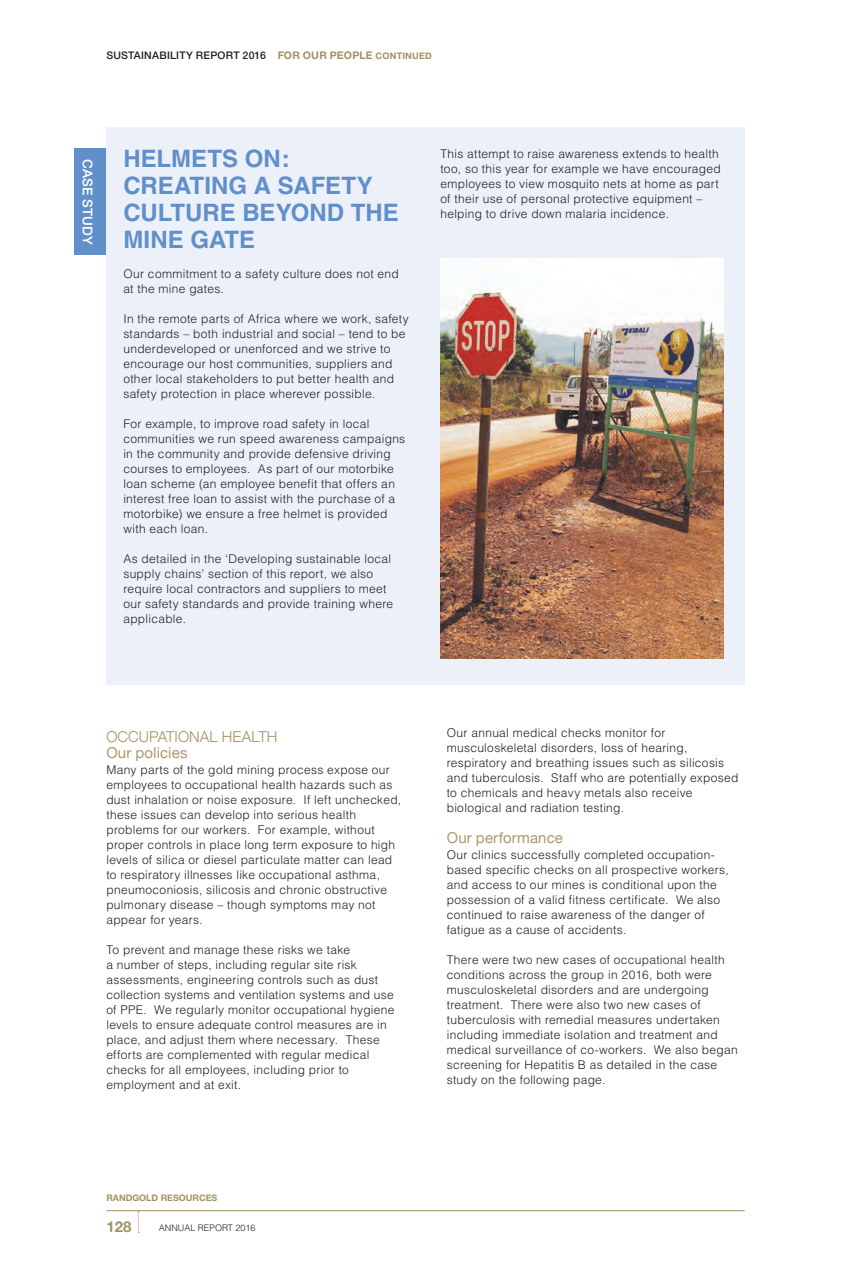
<style>
.page{position:relative;width:851px;height:1263px;background:#fff}
.page>*{position:absolute;margin:0;border:0;box-sizing:border-box;transform-origin:0 0}
.Case_study_heading{font:700 24px/27px "Helvetica";color:#618fca}
.Heading_2{font:15px "Helvetica Neue";letter-spacing:.01em;color:#aa9a6d}
.Body_Text{font:300 15px "Helvetica Neue";letter-spacing:.005em;color:#a29161}
.t1{font:700 15px "Helvetica Neue";color:#a29161}
.t2{font:500 13.5px "Helvetica Neue";letter-spacing:.01em;color:#fff}
.Body_Text-2{font:300 12px/15px "Helvetica";letter-spacing:.025em;color:#231f20}
.t3{font:500 10.5px "Helvetica Neue";letter-spacing:.02em;color:#231f20}
.t4{font:700 9px "Helvetica Neue";color:#a29161}
.t5{font:300 9px "Helvetica";color:#231f20}
.s1{font-weight:700;color:#a29161}
.s2{font-weight:700;font-size:9px;color:#a29161}
</style>
<div class="page">
<div style="left:74px;top:149px;width:64px;height:106px;background:#618fca"></div>
<div style="left:106px;top:128px;width:638px;height:557px;background:#ecf1f9"></div>
<img style="left:440px;top:259px;width:283px;height:400px">
<hr style="left:106px;top:1210px;width:638px;height:1px;background:#a29161">
<svg style="left:138px;top:1211px;width:1px;height:22px"></svg>
<p class="t3" style="left:106px;top:49px;width:327px">SUSTAINABILITY REPORT 2016 <span class="s1">FOR OUR PEOPLE</span> <span class="s2">CONTINUED</span></p>
<p class="t2" style="left:96px;top:159px;width:87px;rotate:90deg">CASE STUDY</p>
<p class="Case_study_heading" style="left:123px;top:145px;width:277px">HELMETS ON:<br>CREATING A SAFETY<br>CULTURE BEYOND THE<br>MINE GATE</p>
<p class="Body_Text-2" style="left:123px;top:266px;width:277px">Our commitment to a safety culture does not end at the mine gates.</p>
<p class="Body_Text-2" style="left:123px;top:311px;width:287px">In the remote parts of Africa where we work, safety standards – both industrial and social – tend to be underdeveloped or unenforced and we strive to encourage our host communities, suppliers and other local stakeholders to put better health and safety protection in place wherever possible.</p>
<p class="Body_Text-2" style="left:123px;top:416px;width:283px">For example, to improve road safety in local communities we run speed awareness campaigns in the community and provide defensive driving courses to employees. As part of our motorbike loan scheme (an employee benefit that offers an interest free loan to assist with the purchase of a motorbike) we ensure a free helmet is provided with each loan.</p>
<p class="Body_Text-2" style="left:123px;top:551px;width:271px">As detailed in the ‘Developing sustainable local supply chains’ section of this report, we also require local contractors and suppliers to meet our safety standards and provide training where applicable.</p>
<p class="Body_Text-2" style="left:440px;top:146px;width:282px">This attempt to raise awareness extends to health too, so this year for example we have encouraged employees to view mosquito nets at home as part of their use of personal protective equipment – helping to drive down malaria incidence.</p>
<p class="Body_Text" style="left:106px;top:724px;width:172px">OCCUPATIONAL HEALTH</p>
<p class="Heading_2" style="left:106px;top:740px;width:83px">Our policies</p>
<p class="Body_Text-2" style="left:106px;top:762px;width:296px">Many parts of the gold mining process expose our employees to occupational health hazards such as dust inhalation or noise exposure. If left unchecked, these issues can develop into serious health problems for our workers. For example, without proper controls in place long term exposure to high levels of silica or diesel particulate matter can lead to respiratory illnesses like occupational asthma, pneumoconiosis, silicosis and chronic obstructive pulmonary disease – though symptoms may not appear for years.</p>
<p class="Body_Text-2" style="left:106px;top:942px;width:289px">To prevent and manage these risks we take<br>a number of steps, including regular site risk assessments, engineering controls such as dust collection systems and ventilation systems and use of PPE. We regularly monitor occupational hygiene levels to ensure adequate control measures are in place, and adjust them where necessary. These efforts are complemented with regular medical checks for all employees, including prior to employment and at exit.</p>
<p class="Body_Text-2" style="left:446px;top:724px;width:293px">Our annual medical checks monitor for musculoskeletal disorders, loss of hearing, respiratory and breathing issues such as silicosis and tuberculosis. Staff who are potentially exposed to chemicals and heavy metals also receive biological and radiation testing.</p>
<p class="Heading_2" style="left:446px;top:825px;width:118px">Our performance</p>
<p class="Body_Text-2" style="left:446px;top:847px;width:283px">Our clinics successfully completed occupation&shy;based specific checks on all prospective workers, and access to our mines is conditional upon the possession of a valid fitness certificate. We also continued to raise awareness of the danger of fatigue as a cause of accidents.</p>
<p class="Body_Text-2" style="left:446px;top:952px;width:292px">There were two new cases of occupational health conditions across the group in 2016, both were musculoskeletal disorders and are undergoing treatment. There were also two new cases of tuberculosis with remedial measures undertaken including immediate isolation and treatment and medical surveillance of co-workers. We also began screening for Hepatitis B as detailed in the case study on the following page.</p>
<p class="t4" style="left:106px;top:1192px;width:113px">RANDGOLD RESOURCES</p>
<p class="t5" style="left:159px;top:1222px;width:98px">ANNUAL REPORT 2016</p>
<p class="t1" style="left:106px;top:1217px;width:27px">128</p>
</div>
